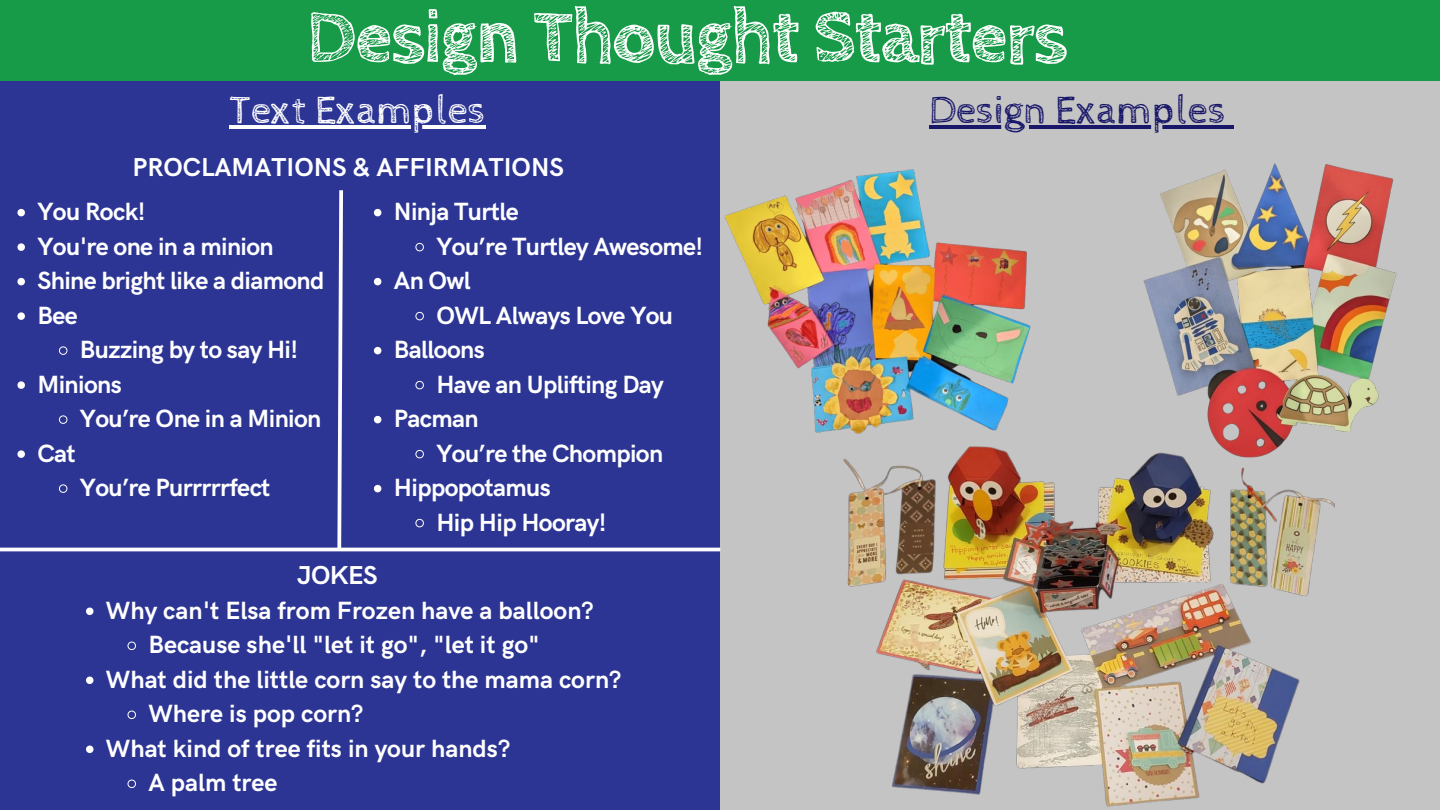
<style>
.page{position:relative;width:1440px;height:810px;background:#189b48}
.page>*{position:absolute;margin:0;border:0;box-sizing:border-box;transform-origin:0 0}
.t1{font:700 76px "Cabin Sketch";letter-spacing:-.025em;color:#fff}
.t2{font:40px "Cabin Sketch";color:#191769}
.t3{font:40px "Cabin Sketch";color:#fff}
.t4{font:700 26px "HK Grotesk";color:#fff}
.t5{font:700 25px/34.5px "HK Grotesk";letter-spacing:-.025em;color:#fff}
.t6{font:700 25px "HK Grotesk";color:#fff}
</style>
<div class="page">
<div style="left:720px;top:81px;width:720px;height:729px;background:#c4c4c4"></div>
<div style="left:0;top:81px;width:720px;height:729px;background:#2c3593"></div>
<img style="left:1143px;top:163px;width:254px;height:283px">
<img style="left:724px;top:169px;width:307px;height:265px">
<img style="left:843px;top:446px;width:492px;height:361px">
<hr style="left:929px;top:125px;width:297px;height:4px;background:#191769">
<svg style="left:1226px;top:125px;width:8px;height:4px"></svg>
<hr style="left:230px;top:125px;width:256px;height:4px;background:#fff">
<svg style="left:17px;top:209px;width:8px;height:7px"></svg>
<svg style="left:17px;top:243px;width:8px;height:8px"></svg>
<svg style="left:17px;top:278px;width:8px;height:7px"></svg>
<svg style="left:17px;top:312px;width:8px;height:8px"></svg>
<svg style="left:59px;top:346px;width:9px;height:9px"></svg>
<svg style="left:17px;top:381px;width:8px;height:8px"></svg>
<svg style="left:59px;top:415px;width:9px;height:9px"></svg>
<svg style="left:17px;top:450px;width:8px;height:8px"></svg>
<svg style="left:59px;top:484px;width:9px;height:9px"></svg>
<svg style="left:374px;top:209px;width:7px;height:7px"></svg>
<svg style="left:415px;top:242px;width:9px;height:10px"></svg>
<svg style="left:374px;top:278px;width:7px;height:7px"></svg>
<svg style="left:415px;top:311px;width:9px;height:10px"></svg>
<svg style="left:374px;top:347px;width:7px;height:7px"></svg>
<svg style="left:415px;top:380px;width:9px;height:10px"></svg>
<svg style="left:374px;top:416px;width:7px;height:7px"></svg>
<svg style="left:415px;top:449px;width:9px;height:10px"></svg>
<svg style="left:374px;top:485px;width:7px;height:7px"></svg>
<svg style="left:415px;top:518px;width:9px;height:10px"></svg>
<svg style="left:86px;top:608px;width:8px;height:7px"></svg>
<svg style="left:127px;top:641px;width:9px;height:9px"></svg>
<svg style="left:86px;top:677px;width:8px;height:7px"></svg>
<svg style="left:127px;top:710px;width:9px;height:9px"></svg>
<svg style="left:86px;top:746px;width:8px;height:7px"></svg>
<svg style="left:127px;top:779px;width:9px;height:9px"></svg>
<hr style="left:0;top:548px;width:720px;height:3px;background:#fff">
<svg style="left:336px;top:190px;width:9px;height:362px"></svg>
<h1 class="t1" style="left:306px;top:-5px;width:763px">Design Thought Starters</h1>
<h2 class="t3" style="left:230px;top:88px;width:258px">Text Examples</h2>
<h2 class="t2" style="left:929px;top:88px;width:298px">Design Examples</h2>
<p class="t4" style="left:133px;top:152px;width:433px">PROCLAMATIONS &amp; AFFIRMATIONS</p>
<p class="t5" style="left:37px;top:195px;width:288px">You Rock!<br>You're one in a minion<br>Shine bright like a diamond<br>Bee</p>
<p class="t5" style="left:37px;top:333px;width:262px;text-indent:43px">Buzzing by to say Hi!<br>Minions</p>
<p class="t5" style="left:80px;top:402px;width:243px">You’re One in a Minion</p>
<p class="t5" style="left:37px;top:437px;width:40px">Cat</p>
<p class="t5" style="left:80px;top:471px;width:192px">You’re Purrrrrfect</p>
<p class="t4" style="left:297px;top:560px;width:82px">JOKES</p>
<p class="t5" style="left:394px;top:195px;width:126px">Ninja Turtle</p>
<p class="t5" style="left:436px;top:230px;width:268px">You’re Turtley Awesome!</p>
<p class="t5" style="left:394px;top:264px;width:78px">An Owl</p>
<p class="t5" style="left:436px;top:299px;width:238px">OWL Always Love You</p>
<p class="t5" style="left:394px;top:333px;width:92px">Balloons</p>
<p class="t5" style="left:436px;top:368px;width:229px">Have an Uplifting Day</p>
<p class="t5" style="left:394px;top:402px;width:86px">Pacman</p>
<p class="t5" style="left:436px;top:437px;width:228px">You’re the Chompion</p>
<p class="t5" style="left:394px;top:471px;width:158px">Hippopotamus</p>
<p class="t5" style="left:436px;top:506px;width:172px">Hip Hip Hooray!</p>
<p class="t6" style="left:106px;top:596px;width:489px">Why can't Elsa from Frozen have a balloon?</p>
<p class="t6" style="left:148px;top:631px;width:393px">Because she'll "let it go", "let it go"</p>
<p class="t6" style="left:106px;top:665px;width:517px">What did the little corn say to the mama corn?</p>
<p class="t6" style="left:148px;top:700px;width:216px">Where is pop corn?</p>
<p class="t6" style="left:106px;top:734px;width:406px">What kind of tree fits in your hands?</p>
<p class="t6" style="left:148px;top:769px;width:131px">A palm tree</p>
</div>
